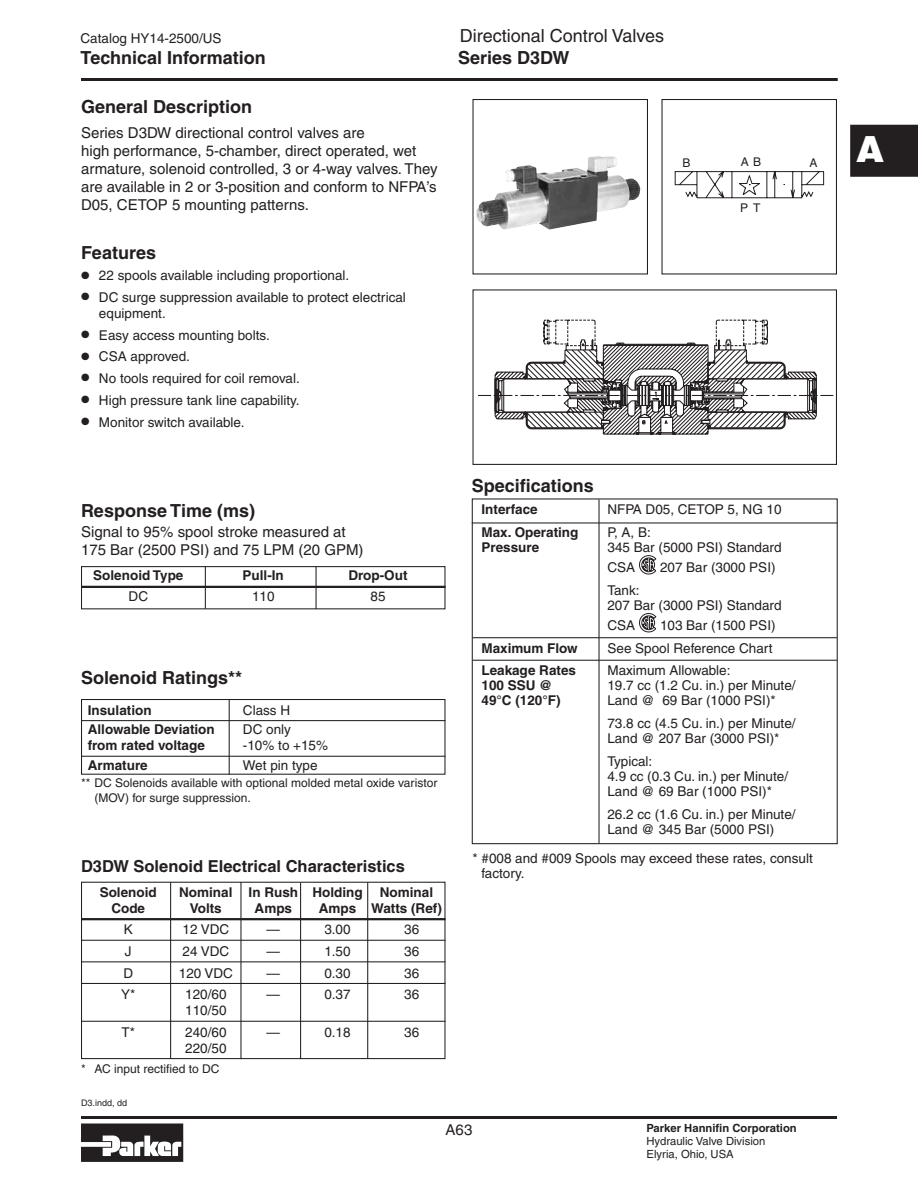
<style>
.page{position:relative;width:918px;height:1188px;background:#fff}
.page>*{position:absolute;margin:0;border:0;box-sizing:border-box;transform-origin:0 0}
.t1{font:900 36px "Helvetica";color:#fff}
.t2{font:700 18px "Helvetica";color:#231f20}
.t3{font:18px "Helvetica";color:#231f20}
.t4{font:700 16.5px "Helvetica";color:#231f20}
.t5{font:15px/18px "Helvetica";color:#231f20}
.t6{font:13.5px/15px "Helvetica";color:#231f20}
.t7{font:700 13.5px "Helvetica";color:#231f20}
.t8{font:12px/14.4px "Helvetica";color:#231f20}
.t9{font:11.25px/12.8px "Helvetica";color:#231f20}
.t10{font:700 11.25px "Helvetica";color:#231f20}
.t11{font:9px "Helvetica";color:#231f20}
.s1{font-size:24px}
</style>
<div class="page">
<hr style="left:81px;top:78px;width:757px;height:3px;background:#231f20">
<hr style="left:81px;top:1116px;width:756px;height:3px;background:#231f20">
<div style="left:850px;top:125px;width:68px;height:52px;background:#231f20"></div>
<svg style="left:81px;top:1124px;width:102px;height:38px"></svg>
<svg style="left:639px;top:555px;width:17px;height:20px"></svg>
<svg style="left:639px;top:613px;width:17px;height:19px"></svg>
<div style="left:473px;top:289px;width:364px;height:176px;border:1px solid #231f20"></div>
<div style="left:662px;top:99px;width:175px;height:176px;border:1px solid #231f20"></div>
<div style="left:473px;top:99px;width:175px;height:176px;border:1px solid #231f20"></div>
<div style="left:472px;top:498px;width:366px;height:346px;border:1px solid #231f20"></div>
<hr style="left:599px;top:500px;width:1px;height:343px;background:#231f20">
<hr style="left:472px;top:522px;width:366px;height:1px;background:#231f20">
<hr style="left:81px;top:720px;width:365px;height:1px;background:#231f20">
<hr style="left:81px;top:756px;width:365px;height:1px;background:#231f20">
<div style="left:81px;top:699px;width:364px;height:76px;border:1px solid #231f20"></div>
<hr style="left:229px;top:699px;width:1px;height:76px;background:#231f20">
<hr style="left:81px;top:918px;width:365px;height:2px;background:#231f20">
<hr style="left:81px;top:940px;width:365px;height:1px;background:#231f20">
<hr style="left:81px;top:961px;width:365px;height:1px;background:#231f20">
<hr style="left:81px;top:983px;width:365px;height:1px;background:#231f20">
<hr style="left:81px;top:1021px;width:365px;height:1px;background:#231f20">
<div style="left:81px;top:882px;width:364px;height:177px;border:1px solid #231f20"></div>
<hr style="left:170px;top:882px;width:1px;height:177px;background:#231f20">
<hr style="left:240px;top:882px;width:1px;height:177px;background:#231f20">
<hr style="left:300px;top:883px;width:1px;height:176px;background:#231f20">
<hr style="left:367px;top:882px;width:1px;height:177px;background:#231f20">
<svg style="left:674px;top:171px;width:150px;height:28px"></svg>
<svg style="left:478px;top:319px;width:359px;height:117px"></svg>
<img style="left:476px;top:156px;width:164px;height:74px">
<hr style="left:472px;top:637px;width:365px;height:1px;background:#231f20">
<div style="left:81px;top:566px;width:364px;height:43px;border:1px solid #231f20"></div>
<hr style="left:205px;top:566px;width:1px;height:43px;background:#231f20">
<hr style="left:316px;top:566px;width:1px;height:43px;background:#231f20">
<hr style="left:81px;top:586px;width:365px;height:2px;background:#231f20">
<hr style="left:472px;top:660px;width:365px;height:1px;background:#231f20">
<p class="t6" style="left:81px;top:30px;width:143px">Catalog HY14-2500/US</p>
<h2 class="t3" style="left:460px;top:26px;width:206px">Directional Control Valves</h2>
<h2 class="t2" style="left:81px;top:47px;width:187px">Technical Information</h2>
<h2 class="t2" style="left:458px;top:47px;width:113px">Series D3DW</h2>
<h2 class="t2" style="left:81px;top:96px;width:173px">General Description</h2>
<p class="t5" style="left:81px;top:123px;width:358px">Series D3DW directional control valves are<br>high performance, 5-chamber, direct operated, wet armature, solenoid controlled, 3 or 4-way valves. They are available in 2 or 3-position and conform to NFPA’s D05, CETOP 5 mounting patterns.</p>
<h2 class="t2" style="left:81px;top:242px;width:77px">Features</h2>
<p class="t6" style="left:81px;top:268px;width:270px"><span class="s1">•</span> 22 spools available including proportional.</p>
<p class="t6" style="left:99px;top:289px;width:308px;line-height:15.8px;text-indent:-18px"><span class="s1">•</span> DC surge suppression available to protect electrical equipment.</p>
<p class="t6" style="left:81px;top:327px;width:190px"><span class="s1">•</span> Easy access mounting bolts.</p>
<p class="t6" style="left:81px;top:349px;width:111px"><span class="s1">•</span> CSA approved.</p>
<p class="t6" style="left:81px;top:371px;width:220px"><span class="s1">•</span> No tools required for coil removal.</p>
<p class="t6" style="left:81px;top:393px;width:220px"><span class="s1">•</span> High pressure tank line capability.</p>
<p class="t6" style="left:81px;top:414px;width:165px"><span class="s1">•</span> Monitor switch available.</p>
<h2 class="t2" style="left:472px;top:475px;width:124px">Specifications</h2>
<p class="t8" style="left:683px;top:155px;width:10px">B</p>
<p class="t8" style="left:741px;top:154px;width:22px">A B</p>
<p class="t8" style="left:809px;top:155px;width:10px">A</p>
<p class="t8" style="left:740px;top:201px;width:22px">P T</p>
<h2 class="t2" style="left:81px;top:499px;width:176px">Response Time (ms)</h2>
<p class="t5" style="left:81px;top:523px;width:284px">Signal to 95% spool stroke measured at<br>175 Bar (2500 PSI) and 75 LPM (20 GPM)</p>
<p class="t7" style="left:93px;top:567px;width:92px">Solenoid Type</p>
<p class="t7" style="left:243px;top:567px;width:43px">Pull-In</p>
<p class="t7" style="left:349px;top:567px;width:60px">Drop-Out</p>
<p class="t6" style="left:129px;top:589px;width:21px">DC</p>
<p class="t6" style="left:252px;top:589px;width:24px">110</p>
<p class="t6" style="left:371px;top:589px;width:17px">85</p>
<h2 class="t2" style="left:81px;top:667px;width:163px">Solenoid Ratings**</h2>
<p class="t7" style="left:88px;top:702px;width:65px">Insulation</p>
<p class="t6" style="left:243px;top:703px;width:49px">Class H</p>
<p class="t7" style="left:88px;top:721px;width:128px">Allowable Deviation</p>
<p class="t6" style="left:243px;top:722px;width:50px">DC only</p>
<p class="t7" style="left:88px;top:737px;width:119px">from rated voltage</p>
<p class="t6" style="left:243px;top:738px;width:87px">-10% to +15%</p>
<p class="t7" style="left:88px;top:757px;width:62px">Armature</p>
<p class="t6" style="left:243px;top:758px;width:76px">Wet pin type</p>
<p class="t8" style="left:94px;top:776px;width:344px;text-indent:-14px">** DC Solenoids available with optional molded metal oxide varistor (MOV) for surge suppression.</p>
<p class="t4" style="left:81px;top:856px;width:325px">D3DW Solenoid Electrical Characteristics</p>
<p class="t7" style="left:100px;top:884px;width:59px">Solenoid</p>
<p class="t7" style="left:179px;top:884px;width:185px">Nominal In Rush Holding</p>
<p class="t7" style="left:380px;top:884px;width:55px">Nominal</p>
<p class="t7" style="left:111px;top:900px;width:35px">Code</p>
<p class="t7" style="left:190px;top:900px;width:33px">Volts</p>
<p class="t7" style="left:255px;top:900px;width:39px">Amps</p>
<p class="t7" style="left:319px;top:900px;width:125px">Amps Watts (Ref)</p>
<p class="t6" style="left:124px;top:922px;width:11px">K</p>
<p class="t6" style="left:183px;top:922px;width:48px">12 VDC</p>
<p class="t6" style="left:267px;top:922px;width:15px">—</p>
<p class="t6" style="left:324px;top:922px;width:28px">3.00</p>
<p class="t6" style="left:404px;top:922px;width:17px">36</p>
<p class="t6" style="left:125px;top:944px;width:8px">J</p>
<p class="t6" style="left:183px;top:944px;width:48px">24 VDC</p>
<p class="t6" style="left:267px;top:944px;width:15px">—</p>
<p class="t6" style="left:324px;top:944px;width:28px">1.50</p>
<p class="t6" style="left:404px;top:944px;width:17px">36</p>
<p class="t6" style="left:123px;top:965px;width:11px">D</p>
<p class="t6" style="left:179px;top:965px;width:56px">120 VDC</p>
<p class="t6" style="left:267px;top:965px;width:15px">—</p>
<p class="t6" style="left:324px;top:965px;width:28px">0.30</p>
<p class="t6" style="left:404px;top:965px;width:17px">36</p>
<p class="t6" style="left:121px;top:987px;width:16px">Y*</p>
<p class="t6" style="left:185px;top:987px;width:43px">120/60</p>
<p class="t6" style="left:267px;top:987px;width:15px">—</p>
<p class="t6" style="left:324px;top:987px;width:28px">0.37</p>
<p class="t6" style="left:404px;top:987px;width:17px">36</p>
<p class="t6" style="left:185px;top:1003px;width:43px">110/50</p>
<p class="t6" style="left:122px;top:1025px;width:15px">T*</p>
<p class="t6" style="left:185px;top:1025px;width:43px">240/60</p>
<p class="t6" style="left:267px;top:1025px;width:15px">—</p>
<p class="t6" style="left:324px;top:1025px;width:28px">0.18</p>
<p class="t6" style="left:404px;top:1025px;width:17px">36</p>
<p class="t6" style="left:185px;top:1041px;width:43px">220/50</p>
<p class="t8" style="left:81px;top:1062px;width:140px">* AC input rectified to DC</p>
<p class="t11" style="left:81px;top:1098px;width:48px">D3.indd, dd</p>
<p class="t7" style="left:482px;top:501px;width:58px">Interface</p>
<p class="t6" style="left:608px;top:502px;width:176px">NFPA D05, CETOP 5, NG 10</p>
<p class="t7" style="left:482px;top:524px;width:98px">Max. Operating</p>
<p class="t6" style="left:608px;top:525px;width:45px">P, A, B:</p>
<p class="t7" style="left:482px;top:539px;width:59px">Pressure</p>
<p class="t6" style="left:608px;top:537px;width:176px;line-height:20.1px">345 Bar (5000 PSI) Standard<br>CSA</p>
<p class="t6" style="left:660px;top:560px;width:117px">207 Bar (3000 PSI)</p>
<p class="t6" style="left:607px;top:583px;width:176px">Tank:<br>207 Bar (3000 PSI) Standard</p>
<p class="t6" style="left:607px;top:618px;width:29px">CSA</p>
<p class="t6" style="left:660px;top:618px;width:117px">103 Bar (1500 PSI)</p>
<p class="t7" style="left:481px;top:640px;width:98px">Maximum Flow</p>
<p class="t6" style="left:607px;top:640px;width:167px">See Spool Reference Chart</p>
<p class="t7" style="left:481px;top:662px;width:96px">Leakage Rates</p>
<p class="t6" style="left:607px;top:663px;width:124px">Maximum Allowable:</p>
<p class="t7" style="left:481px;top:677px;width:72px">100 SSU @</p>
<p class="t6" style="left:607px;top:678px;width:190px">19.7 cc (1.2 Cu. in.) per Minute/</p>
<p class="t7" style="left:481px;top:692px;width:81px">49°C (120°F)</p>
<p class="t6" style="left:607px;top:689px;width:190px;line-height:22.8px">Land @ 69 Bar (1000 PSI)*<br>73.8 cc (4.5 Cu. in.) per Minute/</p>
<p class="t6" style="left:607px;top:727px;width:174px;line-height:22.8px">Land @ 207 Bar (3000 PSI)*<br>Typical:</p>
<p class="t6" style="left:607px;top:769px;width:182px">4.9 cc (0.3 Cu. in.) per Minute/<br>Land @ 69 Bar (1000 PSI)*</p>
<p class="t6" style="left:607px;top:807px;width:190px">26.2 cc (1.6 Cu. in.) per Minute/<br>Land @ 345 Bar (5000 PSI)</p>
<p class="t6" style="left:482px;top:850px;width:333px;text-indent:-9px">* #008 and #009 Spools may exceed these rates, consult factory.</p>
<p class="t5" style="left:446px;top:1121px;width:28px">A63</p>
<p class="t10" style="left:646px;top:1121px;width:152px">Parker Hannifin Corporation</p>
<p class="t9" style="left:646px;top:1135px;width:120px">Hydraulic Valve Division<br>Elyria, Ohio, USA</p>
<h1 class="t1" style="left:856px;top:125px;width:30px">A</h1>
</div>
